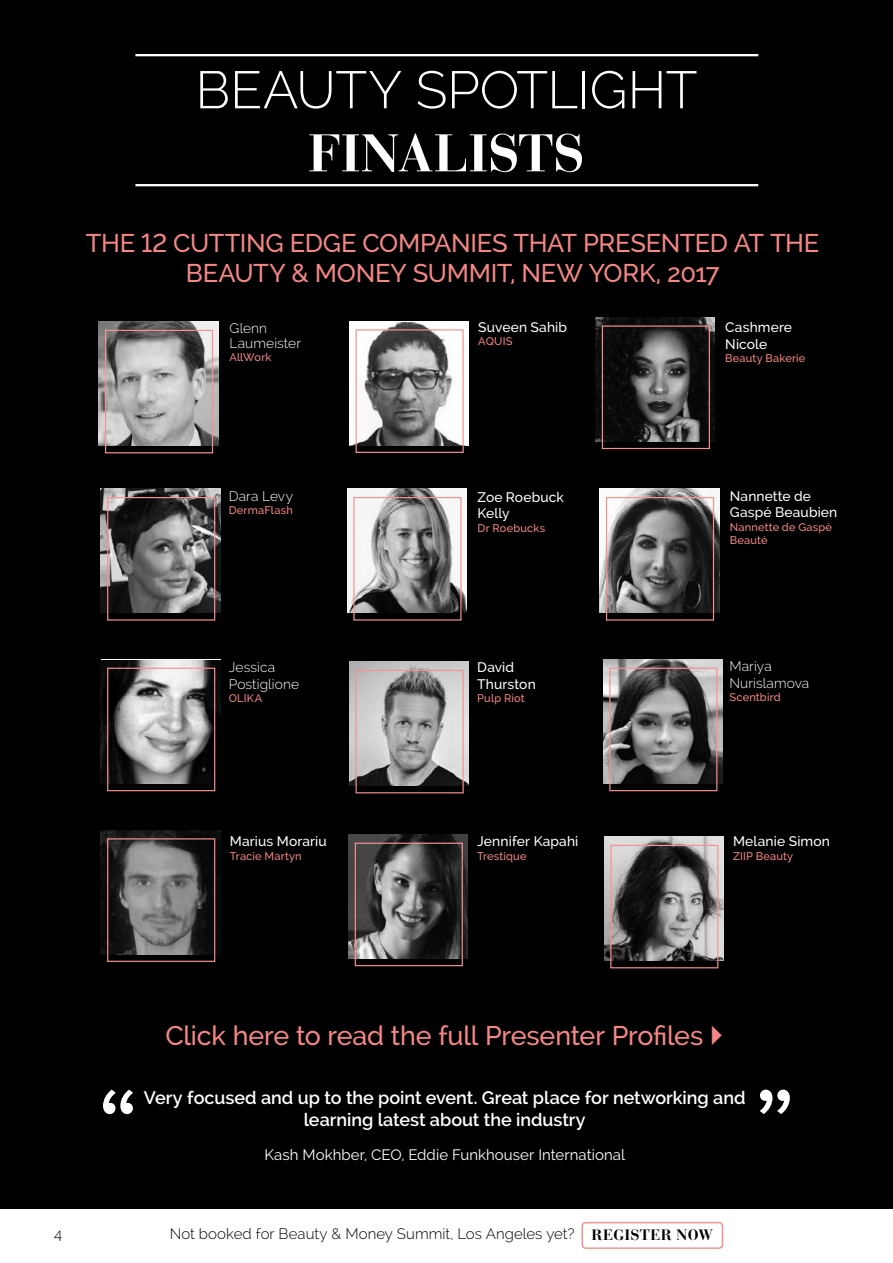
<style>
.page{position:relative;width:893px;height:1263px;background:#fff}
.page>*{position:absolute;margin:0;border:0;box-sizing:border-box;transform-origin:0 0}
.t1{font:300 52.5px/63px "Raleway";letter-spacing:-.01em;color:#fff;text-align:center}
.t2{font:500 26.85px "Raleway";letter-spacing:-.01em;color:#f48785}
.t3{font:500 25.5px/30.6px "Raleway";letter-spacing:-.015em;color:#f48785;text-align:center}
.t4{font:600 18px/21.6px "Raleway";color:#fff;text-align:center}
.t5{font:300 15px "Raleway";letter-spacing:.005em;color:#000}
.t6{font:15px "Raleway";letter-spacing:.005em;color:#fff}
.t7{font:500 13.8px/16.5px "Raleway";letter-spacing:.01em;color:#fff}
.t8{font:300 13.8px/16.5px "Raleway";letter-spacing:.005em;color:#fff}
.t9{font:500 10.95px/13.2px "Raleway";letter-spacing:.015em;color:#f48785}
.s1{font-family:"Bauer Bodoni";font-weight:700}
</style>
<div class="page">
<div style="left:0;top:0;width:893px;height:1208px;background:#000"></div>
<div style="left:581px;top:1222px;width:142px;height:27px;border:2px solid #f5928f;border-radius:4px"></div>
<hr style="left:135px;top:184px;width:623px;height:2px;background:#fff">
<hr style="left:135px;top:54px;width:623px;height:2px;background:#fff">
<img style="left:99px;top:322px;width:119px;height:124px">
<img style="left:101px;top:489px;width:119px;height:124px">
<img style="left:101px;top:660px;width:119px;height:123px">
<img style="left:349px;top:322px;width:120px;height:123px">
<img style="left:347px;top:489px;width:119px;height:124px">
<img style="left:349px;top:662px;width:120px;height:124px">
<img style="left:101px;top:830px;width:119px;height:124px">
<img style="left:348px;top:834px;width:120px;height:124px">
<img style="left:604px;top:836px;width:119px;height:125px">
<img style="left:595px;top:317px;width:120px;height:124px">
<img style="left:600px;top:489px;width:119px;height:124px">
<img style="left:603px;top:659px;width:119px;height:124px">
<div style="left:105px;top:330px;width:108px;height:123px;border:1px solid #f5928f"></div>
<div style="left:107px;top:497px;width:108px;height:124px;border:1px solid #f5928f"></div>
<div style="left:107px;top:668px;width:108px;height:123px;border:1px solid #f5928f"></div>
<div style="left:356px;top:329px;width:108px;height:124px;border:1px solid #f5928f"></div>
<div style="left:353px;top:497px;width:108px;height:124px;border:1px solid #f5928f"></div>
<div style="left:356px;top:670px;width:108px;height:123px;border:1px solid #f5928f"></div>
<div style="left:107px;top:838px;width:108px;height:124px;border:1px solid #f5928f"></div>
<div style="left:355px;top:843px;width:108px;height:123px;border:1px solid #f5928f"></div>
<div style="left:610px;top:845px;width:108px;height:123px;border:1px solid #f5928f"></div>
<div style="left:602px;top:325px;width:108px;height:124px;border:1px solid #f5928f"></div>
<div style="left:606px;top:497px;width:108px;height:124px;border:1px solid #f5928f"></div>
<div style="left:609px;top:668px;width:108px;height:123px;border:1px solid #f5928f"></div>
<svg style="left:103px;top:1089px;width:30px;height:25px"></svg>
<svg style="left:760px;top:1089px;width:30px;height:25px"></svg>
<p class="t1" style="left:195px;top:58px;width:504px">BEAUTY SPOTLIGHT<br><span class="s1">FINALISTS</span></p>
<p class="t3" style="left:86px;top:227px;width:735px">THE 12 CUTTING EDGE COMPANIES THAT PRESENTED AT THE<br>BEAUTY &amp; MONEY SUMMIT, NEW YORK, 2017</p>
<p class="t8" style="left:229px;top:320px;width:73px;line-height:15.1px">Glenn<br>Laumeister</p>
<p class="t9" style="left:229px;top:351px;width:43px">AllWork</p>
<p class="t7" style="left:478px;top:319px;width:90px">Suveen Sahib</p>
<p class="t9" style="left:478px;top:335px;width:36px">AQUIS</p>
<p class="t7" style="left:725px;top:319px;width:68px">Cashmere<br>Nicole</p>
<p class="t9" style="left:725px;top:351px;width:82px">Beauty Bakerie</p>
<p class="t8" style="left:229px;top:488px;width:66px">Dara Levy</p>
<p class="t9" style="left:229px;top:503px;width:66px">DermaFlash</p>
<p class="t7" style="left:477px;top:489px;width:88px">Zoe Roebuck<br>Kelly</p>
<p class="t9" style="left:477px;top:521px;width:69px">Dr Roebucks</p>
<p class="t7" style="left:730px;top:488px;width:109px">Nannette de<br>Gaspé Beaubien</p>
<p class="t9" style="left:730px;top:520px;width:104px">Nannette de Gaspé<br>Beauté</p>
<p class="t8" style="left:229px;top:659px;width:72px">Jessica<br>Postiglione</p>
<p class="t9" style="left:229px;top:692px;width:35px">OLIKA</p>
<p class="t7" style="left:477px;top:659px;width:60px">David<br>Thurston</p>
<p class="t9" style="left:477px;top:692px;width:49px">Pulp Riot</p>
<p class="t8" style="left:729px;top:658px;width:81px">Mariya<br>Nurislamova</p>
<p class="t9" style="left:729px;top:691px;width:53px">Scentbird</p>
<p class="t7" style="left:230px;top:833px;width:99px">Marius Morariu</p>
<p class="t9" style="left:230px;top:849px;width:73px">Tracie Martyn</p>
<p class="t7" style="left:477px;top:833px;width:103px">Jennifer Kapahi</p>
<p class="t9" style="left:477px;top:849px;width:51px">Trestique</p>
<p class="t7" style="left:733px;top:833px;width:98px">Melanie Simon</p>
<p class="t9" style="left:733px;top:849px;width:62px">ZIIP Beauty</p>
<p class="t2" style="left:165px;top:1020px;width:539px">Click here to read the full Presenter Profiles</p>
<p class="t4" style="left:144px;top:1087px;width:603px">Very focused and up to the point event. Great place for networking and learning latest about the industry</p>
<p class="t6" style="left:264px;top:1146px;width:362px">Kash Mokhber, CEO, Eddie Funkhouser International</p>
<h3 class="t5" style="left:54px;top:1225px;width:10px">4</h3>
<h3 class="t5" style="left:170px;top:1225px;width:545px">Not booked for Beauty &amp; Money Summit, Los Angeles yet? <span class="s1">REGISTER NOW</span></h3>
</div>
